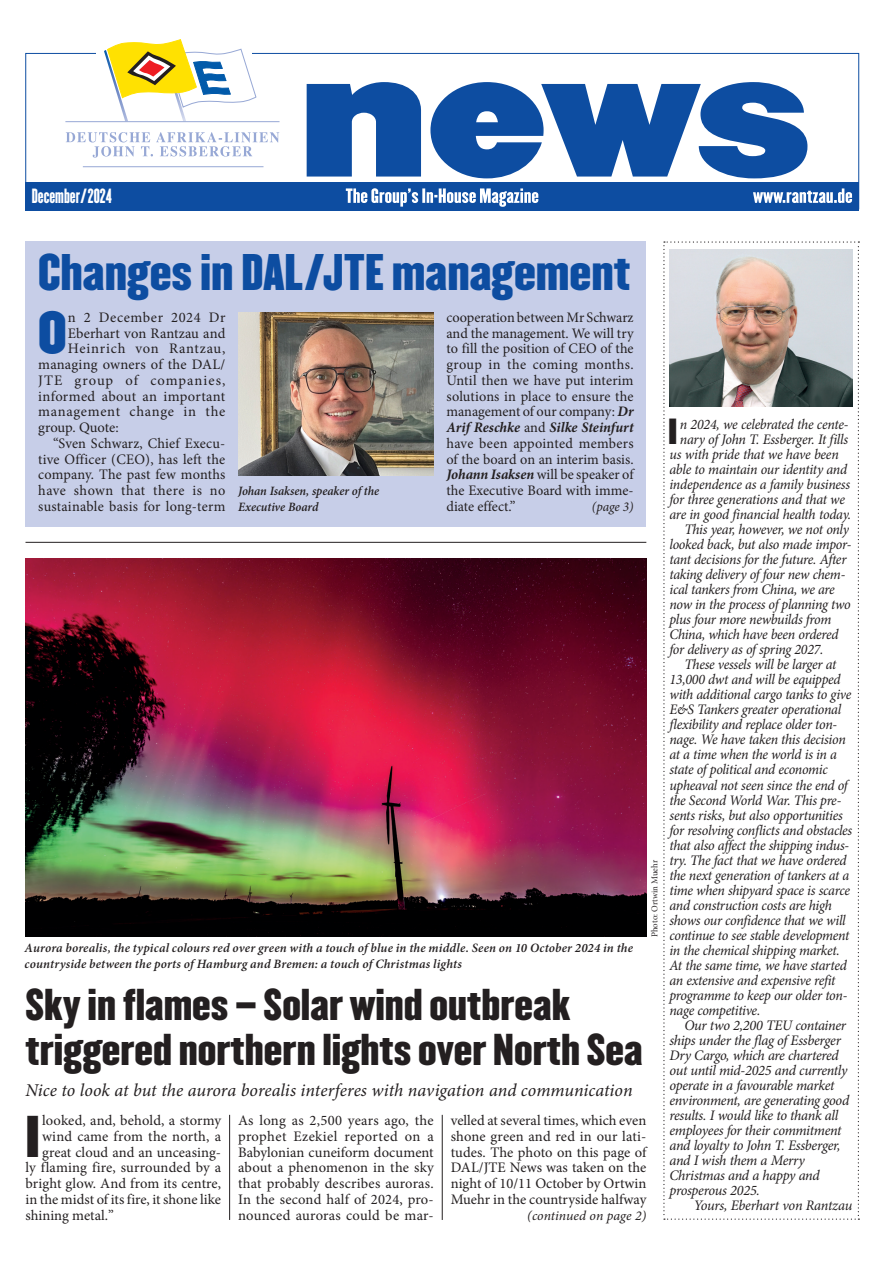
<style>
.page{position:relative;width:893px;height:1263px;background:#fff}
.page>*{position:absolute;margin:0;border:0;box-sizing:border-box;transform-origin:0 0}
.t1{font:156.9px "Champion HTF Heavyweight";color:#0d4da1}
.LT_Initial_2_3_Minion{font:51.45px "Champion HTF Middleweight";color:#231f20;scale:.96 1}
.LT_Initial_2_3_Minion-2{font:51.45px "Champion HTF Middleweight";color:#0d4da1;scale:.94 1}
.Head_37_41{font:45px "Champion HTF Welterweight";color:#0d4da1}
.Head_37_41-2{font:39px/45px "Champion HTF Welterweight";color:#231f20}
.Vorwort_Initial{font:31.8px "Champion HTF Middleweight";color:#231f20}
.Head_37_41-3{font:italic 18px "Minion Pro";color:#231f20}
.Head_28_31{font:18px "Champion HTF Featherweight";color:#fff}
.Vorwort_Initial-2{font:italic 14.55px/15px "Minion Pro";letter-spacing:-.02em;color:#231f20;scale:.96 1}
.LT_Minion_o_E{font:14.55px/15.8px "Minion Pro";letter-spacing:.005em;color:#231f20;text-align:justify}
.Vorwort_Initial-3{font:italic 14.55px/15px "Minion Pro";letter-spacing:-.02em;color:#231f20}
.LT_Initial_2_3_Minion-3{font:14.55px "Minion Pro";letter-spacing:.01em;color:#231f20}
.Vorwort_Rantzau{font:italic 14.55px "Minion Pro";letter-spacing:-.02em;color:#231f20}
.LT_Initial_2_3_Minion-4{font:14.55px "Minion Pro";letter-spacing:.045em;color:#231f20}
.LT_Initial_2_3_Minion-5{font:14.55px "Minion Pro";letter-spacing:.07em;color:#231f20}
.LT_Initial_2_3_Minion-6{font:14.55px "Minion Pro";letter-spacing:.055em;color:#231f20}
.LT_Initial_2_3_Minion-7{font:14.55px "Minion Pro";letter-spacing:.04em;color:#231f20}
.LT_Initial_2_3_Minion-8{font:14.55px "Minion Pro";letter-spacing:-.01em;color:#231f20}
.LT_Minion{font:italic 13.5px "Minion Pro";color:#231f20}
.LT_Minion_o_E-2{font:italic 13.5px "Minion Pro";color:#231f20}
.BU{font:italic 600 12.75px/15.8px "Minion Pro";letter-spacing:.015em;color:#231f20}
.BU-2{font:italic 600 12.75px/15.8px "Minion Pro";letter-spacing:-.005em;color:#231f20;scale:.96 1}
.t2{font:9px "Minion Pro Subh";letter-spacing:.005em;color:#231f20}
.s1{font-weight:700;font-style:italic}
</style>
<div class="page">
<div style="left:26px;top:182px;width:833px;height:28px;background:#0d4da1"></div>
<hr style="left:65px;top:121px;width:214px;height:1px;background:#97a8d5">
<hr style="left:83px;top:166px;width:180px;height:1px;background:#97a8d5">
<svg style="left:104px;top:39px;width:153px;height:83px"></svg>
<svg style="left:66px;top:132px;width:213px;height:26px"></svg>
<img style="left:26px;top:558px;width:620px;height:378px">
<svg style="left:663px;top:241px;width:196px;height:979px"></svg>
<hr style="left:229px;top:1115px;width:1px;height:105px;background:#231f20">
<hr style="left:442px;top:1115px;width:1px;height:105px;background:#231f20">
<hr style="left:26px;top:542px;width:620px;height:1px;background:#231f20">
<svg style="left:346px;top:188px;width:192px;height:19px"></svg>
<svg style="left:753px;top:188px;width:99px;height:15px"></svg>
<img style="left:669px;top:250px;width:183px;height:156px">
<div style="left:26px;top:241px;width:620px;height:285px;background:#c7cee8"></div>
<img style="left:238px;top:312px;width:196px;height:164px">
<p class="Head_28_31" style="left:32px;top:185px;width:81px">December/2024</p>
<p class="t1" style="left:301px;top:12px;width:511px">news</p>
<p class="Head_37_41" style="left:38px;top:243px;width:594px">Changes in DAL/JTE management</p>
<p class="LT_Initial_2_3_Minion-2" style="left:38px;top:299px;width:32px">O</p>
<p class="LT_Initial_2_3_Minion-7" style="left:68px;top:307px;width:159px">n 2 December 2024 Dr</p>
<p class="LT_Minion_o_E" style="left:446px;top:309px;width:189px">cooperation between Mr Schwarz and the management. We will try to fill the position of CEO of the group in the coming months.<br>Until then we have put interim solutions in place to ensure the management of our company: <span class="s1">Dr Arif Reschke</span> and <span class="s1">Silke Steinfurt </span>have been appointed members of the board on an interim basis.<br><span class="s1">Johann Isaksen</span> will be speaker of the Executive Board with imme&shy;diate effect.”</p>
<p class="LT_Initial_2_3_Minion-3" style="left:68px;top:323px;width:159px">Eberhart von Rantzau and</p>
<p class="LT_Initial_2_3_Minion-6" style="left:68px;top:339px;width:159px">Heinrich von Rantzau,</p>
<p class="LT_Initial_2_3_Minion-3" style="left:38px;top:355px;width:189px">managing owners of the DAL/</p>
<p class="LT_Initial_2_3_Minion-5" style="left:38px;top:370px;width:189px">JTE group of companies,</p>
<p class="LT_Initial_2_3_Minion-3" style="left:38px;top:386px;width:189px">informed about an important</p>
<p class="LT_Initial_2_3_Minion-4" style="left:38px;top:402px;width:189px">management change in the</p>
<p class="LT_Initial_2_3_Minion-8" style="left:38px;top:418px;width:82px">group. Quote:</p>
<p class="LT_Minion_o_E" style="left:38px;top:435px;width:189px;text-indent:15px">“Sven Schwarz, Chief Execu&shy;tive Officer (CEO), has left the company. The past few months have shown that there is no sustainable basis for long-term</p>
<p class="BU-2" style="left:238px;top:483px;width:148px">Johan Isaksen, speaker of the<br>Executive Board</p>
<p class="LT_Minion_o_E-2" style="left:592px;top:497px;width:43px">(page 3)</p>
<p class="BU" style="left:25px;top:940px;width:610px">Aurora borealis, the typical colours red over green with a touch of blue in the middle. Seen on 10 October 2024 in the countryside between the ports of Hamburg and Bremen: a touch of Christmas lights</p>
<p class="Head_37_41-2" style="left:26px;top:983px;width:619px">Sky in flames – Solar wind outbreak triggered northern lights over North Sea</p>
<p class="Head_37_41-3" style="left:26px;top:1078px;width:609px">Nice to look at but the aurora borealis interferes with navigation and communication</p>
<p class="t2" style="left:649px;top:937px;width:79px;rotate:-90deg">Photo: Ortwin Muehr</p>
<p class="LT_Initial_2_3_Minion" style="left:26px;top:1102px;width:17px">I</p>
<p class="LT_Initial_2_3_Minion-3" style="left:42px;top:1111px;width:181px">looked, and, behold, a stormy</p>
<p class="LT_Initial_2_3_Minion-3" style="left:42px;top:1126px;width:181px">wind came from the north, a</p>
<p class="LT_Initial_2_3_Minion-3" style="left:42px;top:1142px;width:181px">great cloud and an unceasing-</p>
<p class="LT_Initial_2_3_Minion-3" style="left:26px;top:1158px;width:197px">ly flaming fire, surrounded by a</p>
<p class="LT_Initial_2_3_Minion-3" style="left:26px;top:1174px;width:197px">bright glow. And from its centre,</p>
<p class="LT_Initial_2_3_Minion-3" style="left:26px;top:1189px;width:197px">in the midst of its fire, it shone like</p>
<p class="LT_Initial_2_3_Minion-3" style="left:26px;top:1205px;width:90px">shining metal.”</p>
<p class="LT_Minion_o_E" style="left:238px;top:1113px;width:197px">As long as 2,500 years ago, the prophet Ezekiel reported on a Babylonian cuneiform document about a phenomenon in the sky that probably describes auroras.<br>In the second half of 2024, pro&shy;nounced auroras could be mar-</p>
<p class="LT_Minion_o_E" style="left:451px;top:1113px;width:197px">velled at several times, which even shone green and red in our lati&shy;tudes. The photo on this page of DAL/JTE News was taken on the night of 10/11 October by Ortwin Muehr in the countryside halfway</p>
<p class="LT_Minion" style="left:527px;top:1206px;width:121px">(continued on page 2)</p>
<p class="Vorwort_Initial" style="left:668px;top:411px;width:11px">I</p>
<p class="Vorwort_Initial-2" style="left:680px;top:417px;width:177px">n 2024, we celebrated the cente-</p>
<p class="Vorwort_Initial-2" style="left:680px;top:432px;width:177px">nary of John T. Essberger. It fills</p>
<p class="Vorwort_Initial-2" style="left:669px;top:447px;width:178px">us with pride that we have been</p>
<p class="Vorwort_Initial-2" style="left:669px;top:462px;width:187px">able to maintain our identity and</p>
<p class="Vorwort_Initial-2" style="left:669px;top:477px;width:190px">independence as a family business</p>
<p class="Vorwort_Initial-2" style="left:669px;top:492px;width:184px">for three generations and that we</p>
<p class="Vorwort_Initial-2" style="left:669px;top:507px;width:191px">are in good financial health today.</p>
<p class="Vorwort_Initial-2" style="left:669px;top:522px;width:191px;text-indent:15px">This year, however, we not only looked back, but also made impor&shy;tant decisions for the future. After taking delivery of four new chem&shy;ical tankers from China, we are now in the process of planning two plus four more newbuilds from<br>China, which have been ordered for delivery as of spring 2027.</p>
<p class="Vorwort_Initial-2" style="left:669px;top:657px;width:192px;text-indent:15px">These vessels will be larger at<br>13,000 dwt and will be equipped with additional cargo tanks to give<br>E&amp;S Tankers greater operational flexibility and replace older ton&shy;nage. We have taken this decision at a time when the world is in a state of political and economic upheaval not seen since the end of the Second World War. This pre&shy;sents risks, but also opportunities for resolving conflicts and obstacles that also affect the shipping indus&shy;try. The fact that we have ordered the next generation of tankers at a time when shipyard space is scarce and construction costs are high shows our confidence that we will continue to see stable development in the chemical shipping market.<br>At the same time, we have started an extensive and expensive refit programme to keep our older ton&shy;nage competitive.</p>
<p class="Vorwort_Initial-3" style="left:669px;top:1017px;width:181px;text-indent:15px">Our two 2,200 TEU container ships under the flag of Essberger<br>Dry Cargo, which are chartered out until mid-2025 and currently operate in a favourable market environment, are generating good results. I would like to thank all employees for their commitment and loyalty to John T. Essberger, and I wish them a Merry<br>Christmas and a happy and prosperous 2025.</p>
<p class="Vorwort_Rantzau" style="left:694px;top:1195px;width:160px">Yours, Eberhart von Rantzau</p>
</div>
